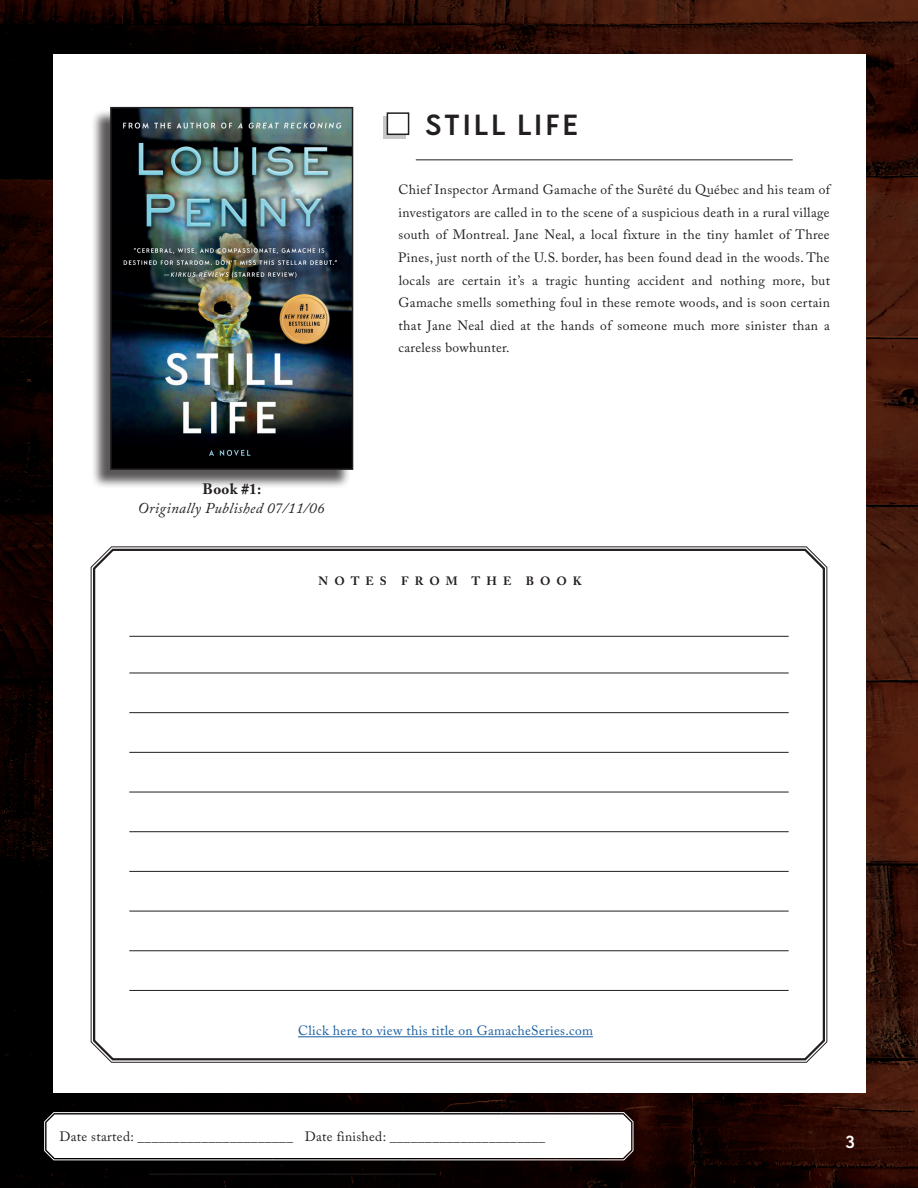
<style>
.page{position:relative;width:918px;height:1188px;background:#fff}
.page>*{position:absolute;margin:0;border:0;box-sizing:border-box;transform-origin:0 0}
.t1{font:700 30px "Qurillian";letter-spacing:.1em;color:#231f20}
.t2{font:700 18px "Qurillian";color:#fff}
.t3{font:italic 15px "Adobe Caslon Pro";letter-spacing:.025em;color:#231f20}
.t4{font:700 15px "Adobe Caslon Pro";color:#231f20}
.t5{font:13.5px/22.5px "Adobe Caslon Pro";letter-spacing:.025em;color:#231f20;text-align:justify}
.t6{font:13.5px "Adobe Caslon Pro";letter-spacing:.025em;color:#175d9e}
.t7{font:700 12px "Adobe Caslon Pro";letter-spacing:.5em;color:#231f20}
</style>
<div class="page">
<img style="left:0;top:0;width:918px;height:1188px">
<div style="left:53px;top:54px;width:812px;height:1039px;background:#fff"></div>
<div style="left:91px;top:109px;width:260px;height:380px;background:#231f20;opacity:.75"></div>
<img style="left:109px;top:106px;width:245px;height:365px">
<hr style="left:416px;top:159px;width:377px;height:1px;background:#231f20">
<svg style="left:91px;top:547px;width:736px;height:515px"></svg>
<hr style="left:129px;top:752px;width:660px;height:1px;background:#231f20">
<hr style="left:129px;top:911px;width:660px;height:1px;background:#231f20">
<hr style="left:129px;top:673px;width:660px;height:1px;background:#231f20">
<hr style="left:129px;top:831px;width:660px;height:1px;background:#231f20">
<hr style="left:129px;top:990px;width:660px;height:1px;background:#231f20">
<hr style="left:129px;top:636px;width:660px;height:1px;background:#231f20">
<hr style="left:129px;top:792px;width:660px;height:1px;background:#231f20">
<hr style="left:129px;top:950px;width:660px;height:1px;background:#231f20">
<hr style="left:129px;top:712px;width:660px;height:1px;background:#231f20">
<hr style="left:129px;top:871px;width:660px;height:1px;background:#231f20">
<svg style="left:44px;top:1112px;width:590px;height:49px"></svg>
<hr style="left:149px;top:1174px;width:287px;height:1px;background:#231f20">
<div style="left:383px;top:116px;width:23px;height:23px;background:#231f20;opacity:.25"></div>
<div style="left:387px;top:113px;width:22px;height:21px;background:#fff"></div>
<div style="left:387px;top:112px;width:22px;height:23px;border:2px solid #231f20"></div>
<hr style="left:298px;top:1036px;width:295px;height:1px;background:#175d9e">
<h1 class="t1" style="left:426px;top:105px;width:154px">STILL LIFE</h1>
<p class="t4" style="left:203px;top:480px;width:60px">Book #1:</p>
<p class="t3" style="left:138px;top:499px;width:188px">Originally Published 07/11/06</p>
<p class="t5" style="left:398px;top:179px;width:433px">Chief Inspector Armand Gamache of the Surêté du Québec and his team of investigators are called in to the scene of a suspicious death in a rural village south of Montreal. Jane Neal, a local fixture in the tiny hamlet of Three Pines, just north of the U.S. border, has been found dead in the woods. The locals are certain it’s a tragic hunting accident and nothing more, but Gamache smells something foul in these remote woods, and is soon certain that Jane Neal died at the hands of someone much more sinister than a careless bowhunter.</p>
<p class="t7" style="left:319px;top:574px;width:265px">NOTES FROM THE BOOK</p>
<p class="t6" style="left:298px;top:1023px;width:296px">Click here to view this title on GamacheSeries.com</p>
<p class="t5" style="left:59px;top:1125px;width:488px">Date started: ______________________ Date finished: ______________________</p>
<h2 class="t2" style="left:845px;top:1130px;width:11px">3</h2>
</div>
